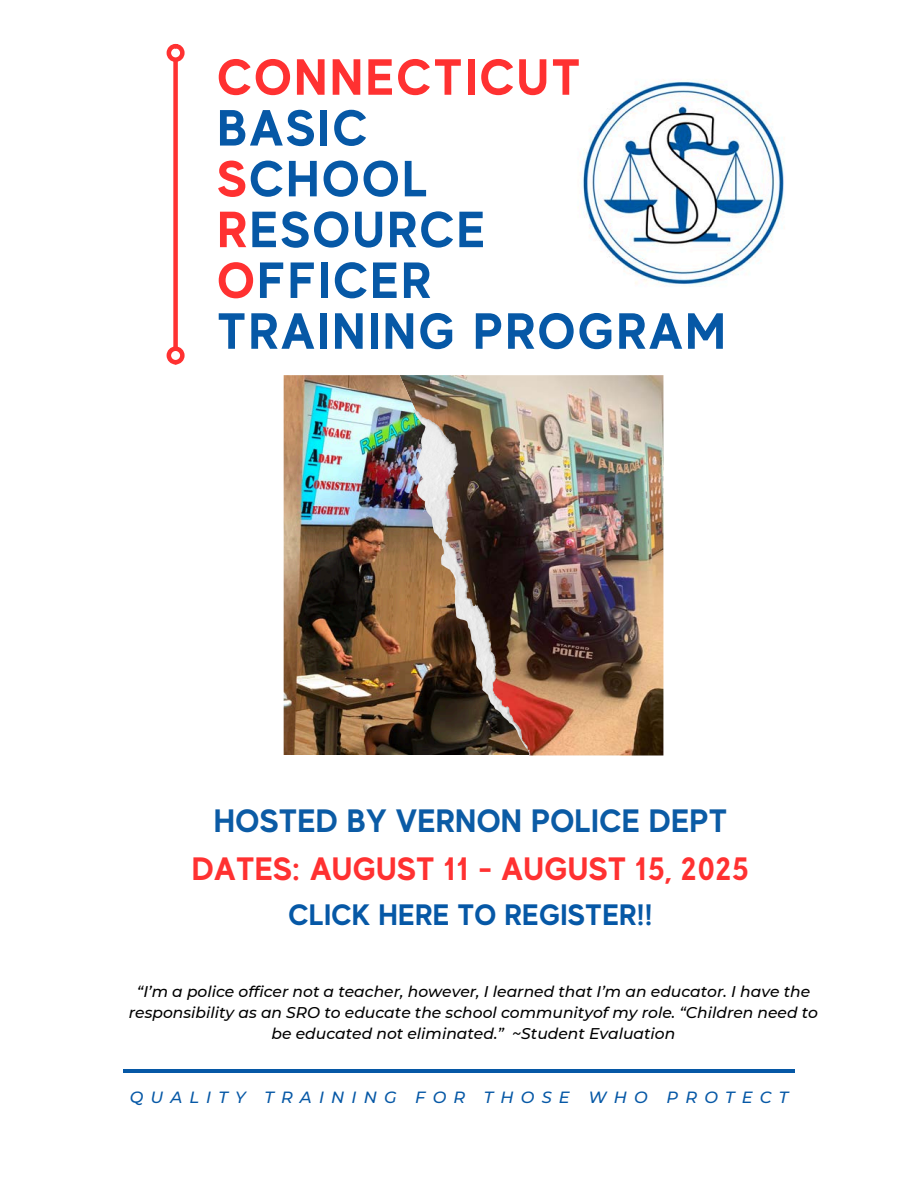
<style>
.page{position:relative;width:918px;height:1188px;background:#fff}
.page>*{position:absolute;margin:0;border:0;box-sizing:border-box;transform-origin:0 0}
.t1{font:700 50.7px/50.8px "MADE Evolve Sans";letter-spacing:.05em;color:#0658a6}
.t2{font:700 32.25px/47.2px "MADE Evolve Sans";letter-spacing:.01em;color:#ff3131;text-align:center}
.t3{font:700 29.55px "MADE Evolve Sans";letter-spacing:.01em;color:#0658a6}
.t4{font:italic 500 16.2px "Montserrat";letter-spacing:.44em;color:#0658a6}
.t5{font:italic 500 15.45px/21.1px "Montserrat";color:#000;text-align:center}
.s1{color:#ff3131}
.s2{color:#0b5ba5}
</style>
<div class="page">
<hr style="left:123px;top:1069px;width:672px;height:3px;background:#0658a6">
<img style="left:578px;top:79px;width:207px;height:206px">
<img style="left:529px;top:376px;width:134px;height:379px">
<img style="left:284px;top:376px;width:245px;height:379px">
<img style="left:414px;top:409px;width:116px;height:346px">
<div style="left:173px;top:61px;width:5px;height:287px;background:#ff3131"></div>
<div style="left:167px;top:44px;width:18px;height:18px;border:4px solid #ff3131;border-radius:50%"></div>
<div style="left:167px;top:346px;width:18px;height:18px;border:4px solid #ff3131;border-radius:50%"></div>
<p class="t1" style="left:217px;top:51px;width:510px"><span class="s1">CONNECTICUT<br></span>BASIC<br><span class="s1">S</span>CHOOL<br><span class="s1">R</span>ESOURCE<br><span class="s1">O</span>FFICER<br>TRAINING PROGRAM</p>
<p class="t2" style="left:192px;top:797px;width:559px"><span class="s2">HOSTED BY VERNON POLICE DEPT<br></span>DATES: AUGUST 11 - AUGUST 15, 2025</p>
<p class="t3" style="left:289px;top:897px;width:365px">CLICK HERE TO REGISTER!!</p>
<h2 class="t5" style="left:129px;top:981px;width:691px">“I’m a police officer not a teacher, however, I learned that I’m an educator. I have the responsibility as an SRO to educate the school communityof my role. “Children need to be educated not eliminated.” ~Student Evaluation</h2>
<p class="t4" style="left:130px;top:1087px;width:660px">QUALITY TRAINING FOR THOSE WHO PROTECT</p>
</div>
